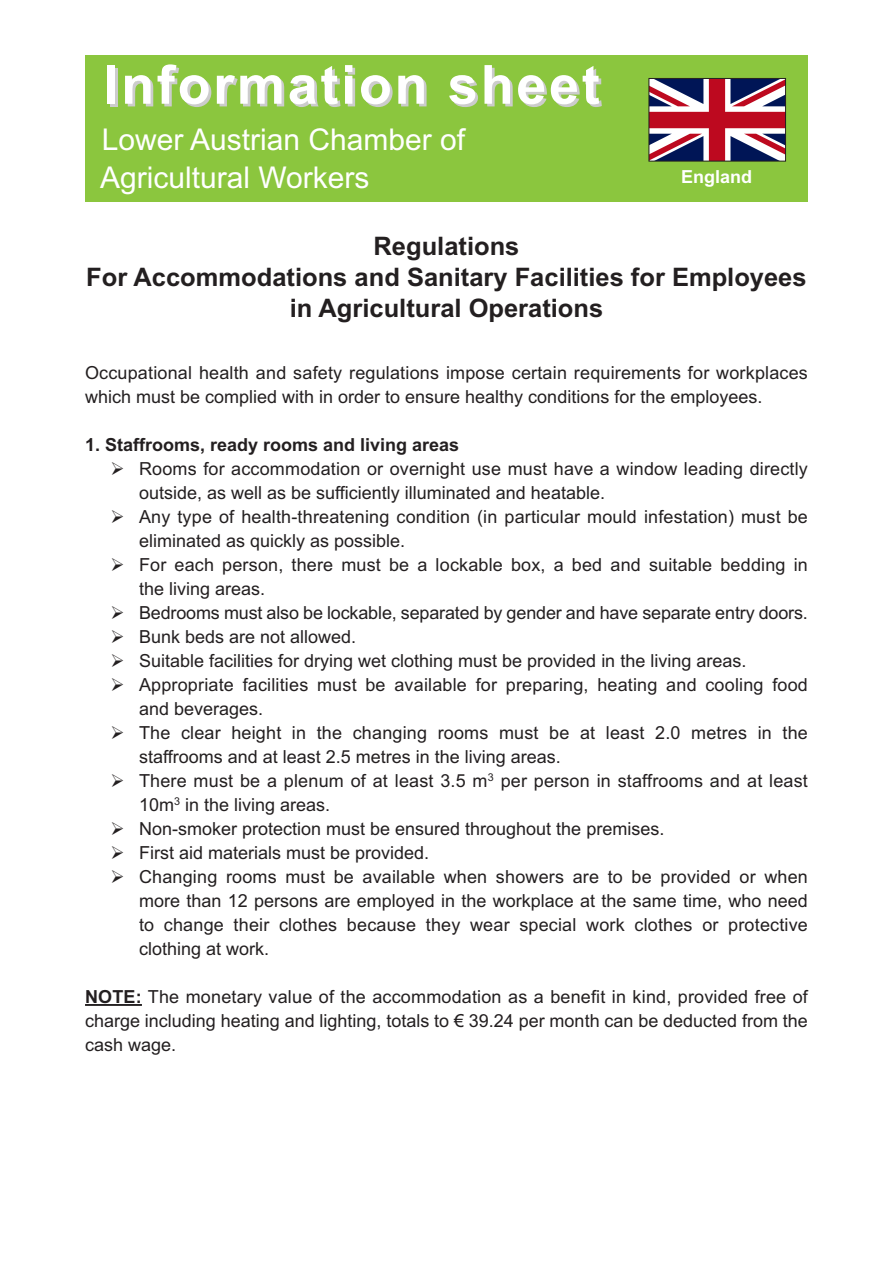
<style>
.page{position:relative;width:893px;height:1263px;background:#fff}
.page>*{position:absolute;margin:0;border:0;box-sizing:border-box;transform-origin:0 0}
.t1{font:700 54px "Arial";letter-spacing:.05em;color:#fff}
.t2{font:30px/38.1px "Arial";color:#fff}
.t3{font:700 25.5px/30.6px "Arial";color:#231f20;text-align:center}
.t4{font:18px/24px "Arial";color:#231f20}
.t5{font:700 18px "Arial";color:#231f20}
.t6{font:700 18px "Arial";color:#fff}
.s1{font-weight:700}
</style>
<div class="page">
<div style="left:85px;top:55px;width:723px;height:147px;background:#8bc63e"></div>
<img style="left:651px;top:80px;width:133px;height:79px">
<div style="left:649px;top:78px;width:137px;height:83px;border:1px solid #231f20"></div>
<hr style="left:85px;top:1004px;width:57px;height:2px;background:#231f20">
<h1 class="t1" style="left:104px;top:54px;width:498px">Information sheet</h1>
<h2 class="t2" style="left:100px;top:121px;width:367px">Lower Austrian Chamber of<br>Agricultural Workers</h2>
<p class="t6" style="left:681px;top:166px;width:73px">England</p>
<h3 class="t3" style="left:86px;top:231px;width:722px">Regulations<br>For Accommodations and Sanitary Facilities for Employees in Agricultural Operations</h3>
<p class="t4" style="left:85px;top:361px;width:724px">Occupational health and safety regulations impose certain requirements for workplaces which must be complied with in order to ensure healthy conditions for the employees.</p>
<p class="t5" style="left:85px;top:434px;width:376px">1. Staffrooms, ready rooms and living areas</p>
<p class="t4" style="left:139px;top:457px;width:670px;text-indent:-28px">➢ Rooms for accommodation or overnight use must have a window leading directly outside, as well as be sufficiently illuminated and heatable.</p>
<p class="t4" style="left:139px;top:505px;width:670px;text-indent:-28px">➢ Any type of health-threatening condition (in particular mould infestation) must be eliminated as quickly as possible.</p>
<p class="t4" style="left:139px;top:553px;width:670px;text-indent:-28px">➢ For each person, there must be a lockable box, a bed and suitable bedding in the living areas.</p>
<p class="t4" style="left:111px;top:601px;width:699px">➢ Bedrooms must also be lockable, separated by gender and have separate entry doors.</p>
<p class="t4" style="left:111px;top:625px;width:247px">➢ Bunk beds are not allowed.</p>
<p class="t4" style="left:111px;top:649px;width:637px">➢ Suitable facilities for drying wet clothing must be provided in the living areas.</p>
<p class="t4" style="left:139px;top:673px;width:670px;text-indent:-28px">➢ Appropriate facilities must be available for preparing, heating and cooling food and beverages.</p>
<p class="t4" style="left:139px;top:721px;width:670px;text-indent:-28px">➢ The clear height in the changing rooms must be at least 2.0 metres in the staffrooms and at least 2.5 metres in the living areas.</p>
<p class="t4" style="left:139px;top:769px;width:670px;text-indent:-28px">➢ There must be a plenum of at least 3.5 m<sup>3</sup> per person in staffrooms and at least<br>10m<sup>3</sup> in the living areas.</p>
<p class="t4" style="left:111px;top:817px;width:555px">➢ Non-smoker protection must be ensured throughout the premises.</p>
<p class="t4" style="left:111px;top:841px;width:320px">➢ First aid materials must be provided.</p>
<p class="t4" style="left:139px;top:865px;width:670px;text-align:justify;text-indent:-28px">➢ Changing rooms must be available when showers are to be provided or when more than 12 persons are employed in the workplace at the same time, who need to change their clothes because they wear special work clothes or protective clothing at work.</p>
<p class="t4" style="left:85px;top:985px;width:724px;text-align:justify"><span class="s1">NOTE:</span> The monetary value of the accommodation as a benefit in kind, provided free of charge including heating and lighting, totals to € 39.24 per month can be deducted from the cash wage.</p>
</div>
